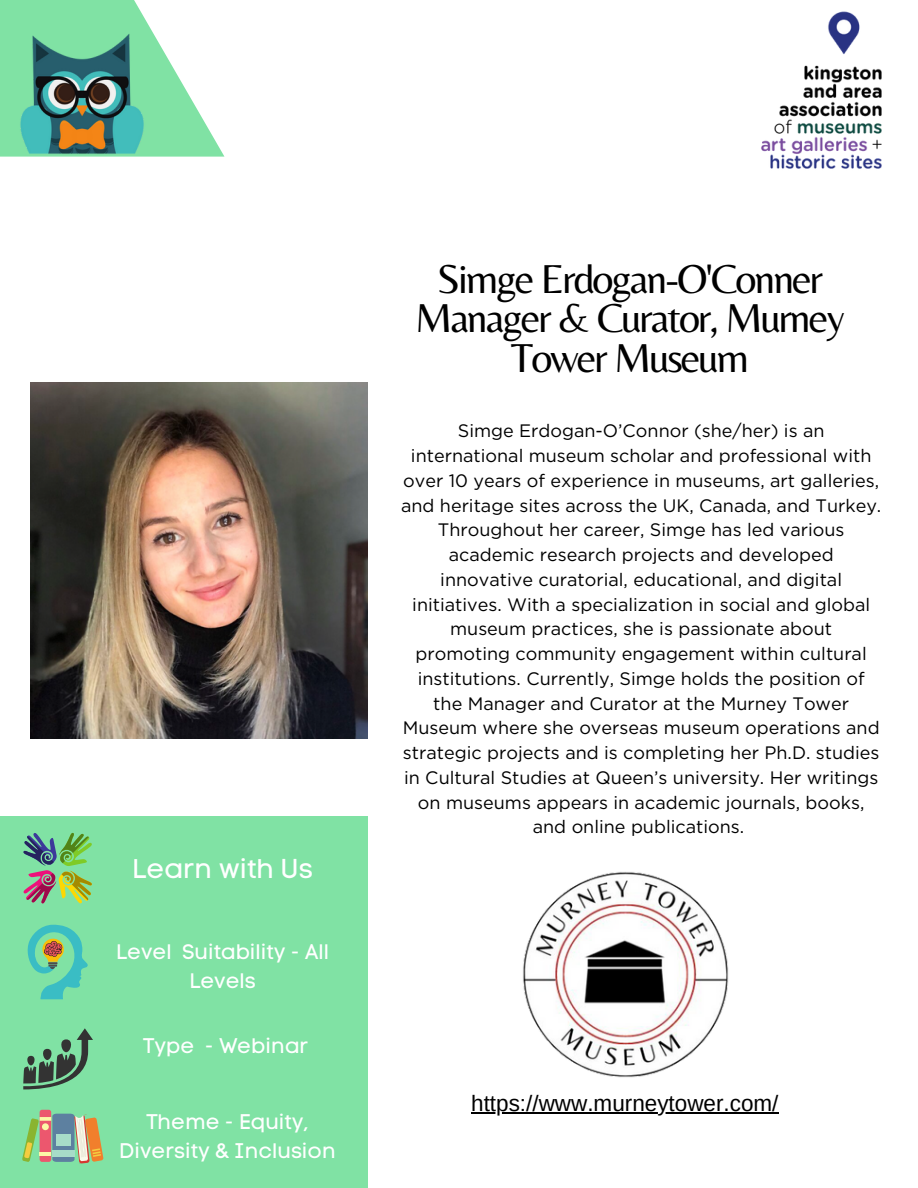
<style>
.page{position:relative;width:918px;height:1188px;background:#fff}
.page>*{position:absolute;margin:0;border:0;box-sizing:border-box;transform-origin:0 0}
.t1{font:42px/39.3px "Belleza";letter-spacing:-.05em;color:#000;text-align:center}
.t2{font:27px "Code Pro Normal LC";color:#fff}
.t3{font:22.5px "Arimo";color:#000}
.t4{font:21px/29.2px "Code Pro Normal LC";color:#fff;text-align:center}
.t5{font:18px/24.8px "Gotham";color:#000;text-align:center}
</style>
<div class="page">
<div style="left:0;top:816px;width:367px;height:372px;background:#80e2a4"></div>
<div style="left:40px;top:1110px;width:11px;height:52px;background:#ec576e;border-radius:3px"></div>
<svg style="left:22px;top:1114px;width:82px;height:50px"></svg>
<svg style="left:77px;top:1119px;width:5px;height:38px"></svg>
<div style="left:79px;top:1119px;width:5px;height:38px;background:#eeeedf"></div>
<svg style="left:81px;top:1119px;width:5px;height:38px"></svg>
<svg style="left:27px;top:924px;width:61px;height:75px"></svg>
<svg style="left:23px;top:1028px;width:70px;height:61px"></svg>
<svg style="left:23px;top:832px;width:69px;height:72px"></svg>
<svg style="left:0;top:0;width:224px;height:157px;fill:#80e2a4"></svg>
<img style="left:18px;top:30px;width:127px;height:127px">
<img style="left:761px;top:11px;width:121px;height:158px">
<img style="left:523px;top:872px;width:206px;height:206px">
<hr style="left:471px;top:1112px;width:308px;height:2px;background:#000">
<img style="left:30px;top:383px;width:338px;height:355px">
<p class="t2" style="left:132px;top:852px;width:182px">Learn with Us</p>
<p class="t4" style="left:116px;top:937px;width:214px">Level Suitability - All<br>Levels</p>
<p class="t4" style="left:143px;top:1031px;width:167px">Type - Webinar</p>
<p class="t4" style="left:119px;top:1107px;width:218px">Theme - Equity,<br>Diversity &amp; Inclusion</p>
<p class="t1" style="left:437px;top:259px;width:388px">Simge Erdogan-O'Conner</p>
<p class="t1" style="left:415px;top:298px;width:431px">Manager &amp; Curator, Murney<br>Tower Museum</p>
<p class="t5" style="left:401px;top:419px;width:482px">Simge Erdogan-O’Connor (she/her) is an international museum scholar and professional with over 10 years of experience in museums, art galleries, and heritage sites across the UK, Canada, and Turkey.<br>Throughout her career, Simge has led various academic research projects and developed innovative curatorial, educational, and digital initiatives. With a specialization in social and global museum practices, she is passionate about promoting community engagement within cultural institutions. Currently, Simge holds the position of the Manager and Curator at the Murney Tower Museum where she overseas museum operations and strategic projects and is completing her Ph.D. studies in Cultural Studies at Queen’s university. Her writings on museums appears in academic journals, books, and online publications.</p>
<p class="t3" style="left:471px;top:1091px;width:309px">https://www.murneytower.com/</p>
</div>
